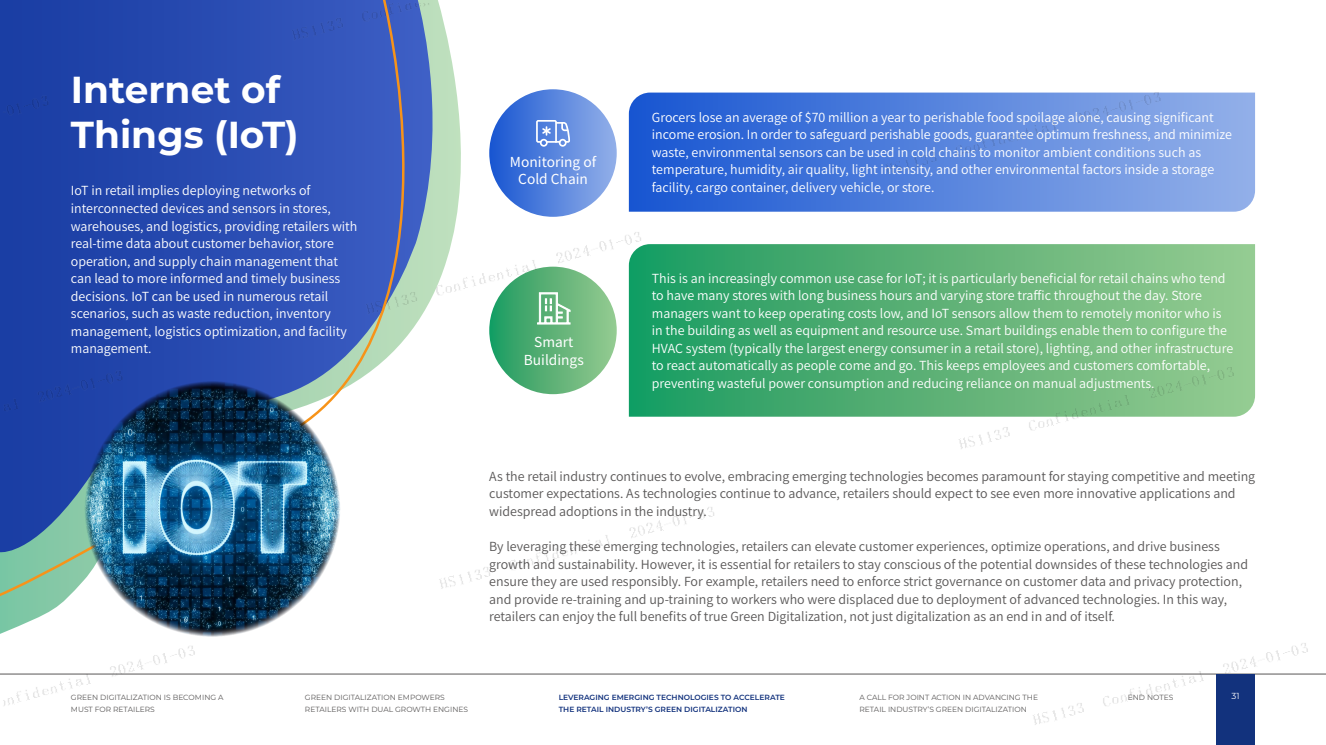
<style>
.page{position:relative;width:1326px;height:745px;background:#fff}
.page>*{position:absolute;margin:0;border:0;box-sizing:border-box;transform-origin:0 0}
.t1{font:700 37.5px/45px "Montserrat";color:#fff}
.t2{font:13.75px/17.5px "Source Han Sans CN";color:#fff;text-align:center}
.t3{font:12.5px/17.5px "Source Han Sans CN";color:#fff}
.t4{font:12.5px/17.5px "Source Han Sans CN";color:#595757}
.t5{font:8.75px "Montserrat";color:#fff}
.t6{font:7.5px/12.5px "Montserrat";color:#595757}
.t7{font:600 7.5px/12.5px "Montserrat";color:#12327d}
</style>
<div class="page">
<hr style="left:0;top:673px;width:1325px;height:1px;background:#595757">
<img style="left:0;top:0;width:1324px;height:743px">
<h1 class="t1" style="left:71px;top:65px;width:229px">Internet of<br>Things (IoT)</h1>
<p class="t3" style="left:71px;top:182px;width:288px">IoT in retail implies deploying networks of interconnected devices and sensors in stores, warehouses, and logistics, providing retailers with real-time data about customer behavior, store operation, and supply chain management that can lead to more informed and timely business decisions. IoT can be used in numerous retail scenarios, such as waste reduction, inventory management, logistics optimization, and facility management.</p>
<p class="t2" style="left:510px;top:153px;width:88px">Monitoring of<br>Cold Chain</p>
<p class="t2" style="left:524px;top:334px;width:61px">Smart<br>Buildings</p>
<p class="t3" style="left:652px;top:109px;width:581px">Grocers lose an average of $70 million a year to perishable food spoilage alone, causing significant income erosion. In order to safeguard perishable goods, guarantee optimum freshness, and minimize waste, environmental sensors can be used in cold chains to monitor ambient conditions such as temperature, humidity, air quality, light intensity, and other environmental factors inside a storage facility, cargo container, delivery vehicle, or store.</p>
<p class="t3" style="left:652px;top:269px;width:583px">This is an increasingly common use case for IoT; it is particularly beneficial for retail chains who tend to have many stores with long business hours and varying store traffic throughout the day. Store managers want to keep operating costs low, and IoT sensors allow them to remotely monitor who is in the building as well as equipment and resource use. Smart buildings enable them to configure the HVAC system (typically the largest energy consumer in a retail store), lighting, and other infrastructure to react automatically as people come and go. This keeps employees and customers comfortable, preventing wasteful power consumption and reducing reliance on manual adjustments.</p>
<p class="t4" style="left:489px;top:467px;width:767px">As the retail industry continues to evolve, embracing emerging technologies becomes paramount for staying competitive and meeting customer expectations. As technologies continue to advance, retailers should expect to see even more innovative applications and widespread adoptions in the industry.</p>
<p class="t4" style="left:489px;top:537px;width:760px">By leveraging these emerging technologies, retailers can elevate customer experiences, optimize operations, and drive business growth and sustainability. However, it is essential for retailers to stay conscious of the potential downsides of these technologies and ensure they are used responsibly. For example, retailers need to enforce strict governance on customer data and privacy protection, and provide re-training and up-training to workers who were displaced due to deployment of advanced technologies. In this way, retailers can enjoy the full benefits of true Green Digitalization, not just digitalization as an end in and of itself.</p>
<p class="t6" style="left:71px;top:690px;width:154px">GREEN DIGITALIZATION IS BECOMING A</p>
<p class="t5" style="left:1231px;top:689px;width:10px">31</p>
<p class="t6" style="left:71px;top:702px;width:85px">MUST FOR RETAILERS</p>
<p class="t6" style="left:305px;top:690px;width:165px">GREEN DIGITALIZATION EMPOWERS<br>RETAILERS WITH DUAL GROWTH ENGINES</p>
<p class="t7" style="left:558px;top:690px;width:227px">LEVERAGING EMERGING TECHNOLOGIES TO ACCELERATE<br>THE RETAIL INDUSTRY’S GREEN DIGITALIZATION</p>
<p class="t6" style="left:859px;top:690px;width:180px">A CALL FOR JOINT ACTION IN ADVANCING THE<br>RETAIL INDUSTRY’S GREEN DIGITALIZATION</p>
<p class="t6" style="left:1127px;top:690px;width:47px">END NOTES</p>
</div>
